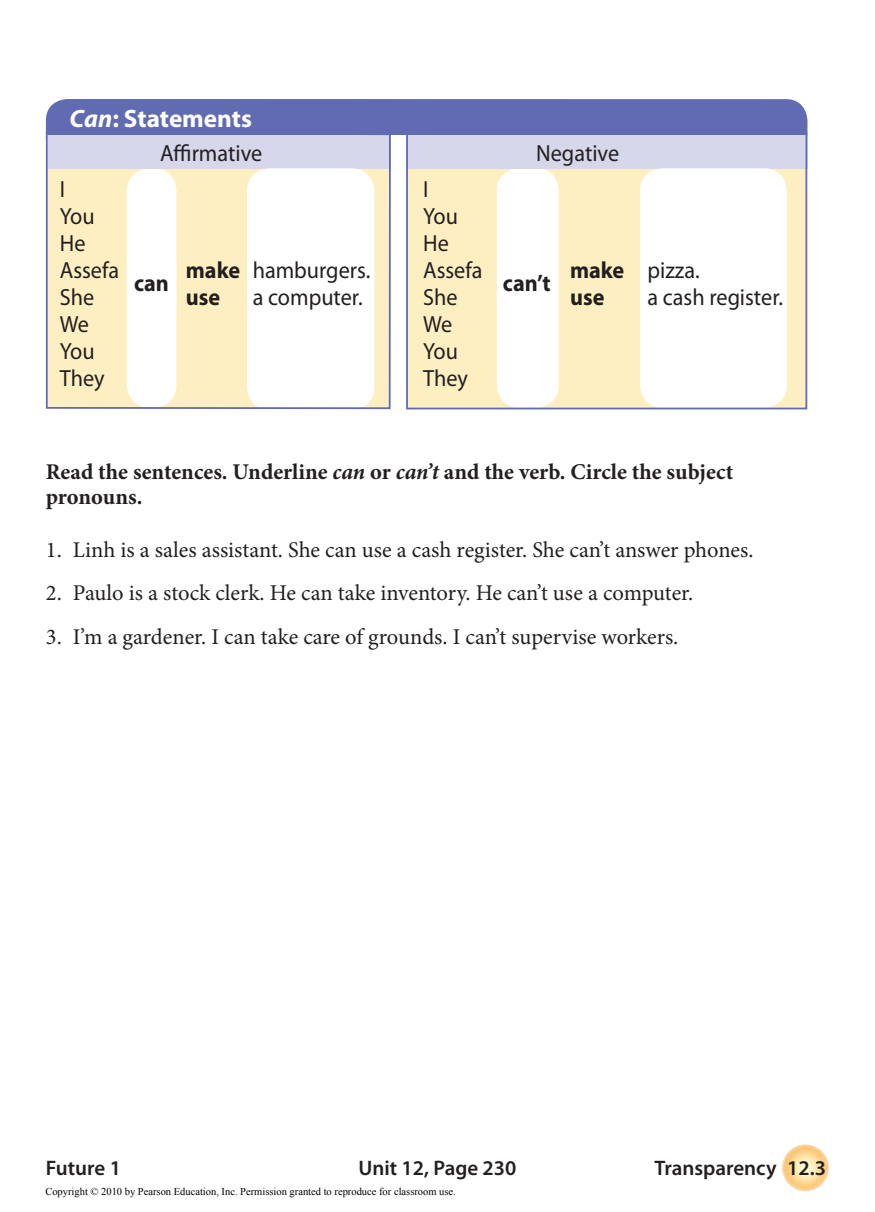
<style>
.page{position:relative;width:875px;height:1212px;background:#fff}
.page>*{position:absolute;margin:0;border:0;box-sizing:border-box;transform-origin:0 0}
.t1{font:700 25.2px "Myriad Pro";color:#fff}
.t2{font:23.4px/27px "Myriad Pro";color:#231f20;scale:.95 1}
.t3{font:700 23.4px/27px "Myriad Pro";color:#231f20;scale:.95 1}
.t4{font:22.5px "Minion Pro";color:#231f20}
.t5{font:700 22.5px/25.5px "Minion Pro";color:#231f20}
.t6{font:600 21px "Myriad Pro";color:#231f20}
.t7{font:10.5px "Times New Roman";color:#000}
.s1{font-style:italic}
</style>
<div class="page">
<img style="left:782px;top:1144px;width:47px;height:47px;border-radius:50%">
<div style="left:46px;top:99px;width:761px;height:63px;background:#606bb2;border-radius:22px"></div>
<div style="left:48px;top:135px;width:498px;height:132px;background:#fff"></div>
<div style="left:407px;top:168px;width:399px;height:240px;background:#feefc3"></div>
<div style="left:498px;top:169px;width:60px;height:237px;background:#fff;border-radius:22px"></div>
<div style="left:497px;top:168px;width:62px;height:239px;border:2px solid #fff;border-radius:22px"></div>
<div style="left:406px;top:135px;width:401px;height:33px;background:#d7d7ec"></div>
<svg style="left:45px;top:130px;width:346px;height:280px"></svg>
<div style="left:641px;top:169px;width:145px;height:237px;background:#fff;border-radius:22px"></div>
<div style="left:640px;top:168px;width:147px;height:239px;border:2px solid #fff;border-radius:22px"></div>
<div style="left:406px;top:133px;width:401px;height:276px;border:2px solid #606bb2"></div>
<p class="t1" style="left:70px;top:109px;width:184px"><span class="s1">Can</span>: Statements</p>
<p class="t2" style="left:160px;top:142px;width:109px">Affirmative</p>
<p class="t2" style="left:536px;top:142px;width:89px">Negative</p>
<p class="t2" style="left:60px;top:177px;width:64px">I<br>You<br>He<br>Assefa<br>She<br>We<br>You<br>They</p>
<p class="t2" style="left:423px;top:177px;width:64px">I<br>You<br>He<br>Assefa<br>She<br>We<br>You<br>They</p>
<p class="t3" style="left:186px;top:258px;width:59px">make use</p>
<p class="t2" style="left:253px;top:258px;width:125px">hamburgers. a computer.</p>
<p class="t3" style="left:570px;top:258px;width:59px">make use</p>
<p class="t2" style="left:647px;top:258px;width:144px">pizza.<br>a cash register.</p>
<p class="t3" style="left:503px;top:272px;width:52px">can’t</p>
<p class="t3" style="left:134px;top:272px;width:38px">can</p>
<p class="t5" style="left:46px;top:460px;width:689px">Read the sentences. Underline <span class="s1">can</span> or <span class="s1">can’t</span> and the verb. Circle the subject pronouns.</p>
<p class="t4" style="left:46px;top:540px;width:709px">1. Linh is a sales assistant. She can use a cash register. She can’t answer phones.</p>
<p class="t4" style="left:46px;top:584px;width:649px">2. Paulo is a stock clerk. He can take inventory. He can’t use a computer.</p>
<p class="t4" style="left:46px;top:627px;width:634px">3. I’m a gardener. I can take care of grounds. I can’t supervise workers.</p>
<p class="t6" style="left:46px;top:1154px;width:77px">Future 1</p>
<p class="t6" style="left:358px;top:1154px;width:159px">Unit 12, Page 230</p>
<p class="t6" style="left:654px;top:1154px;width:173px">Transparency 12.3</p>
<p class="t7" style="left:45px;top:1184px;width:412px">Copyright © 2010 by Pearson Education, Inc. Permission granted to reproduce for classroom use.</p>
</div>
